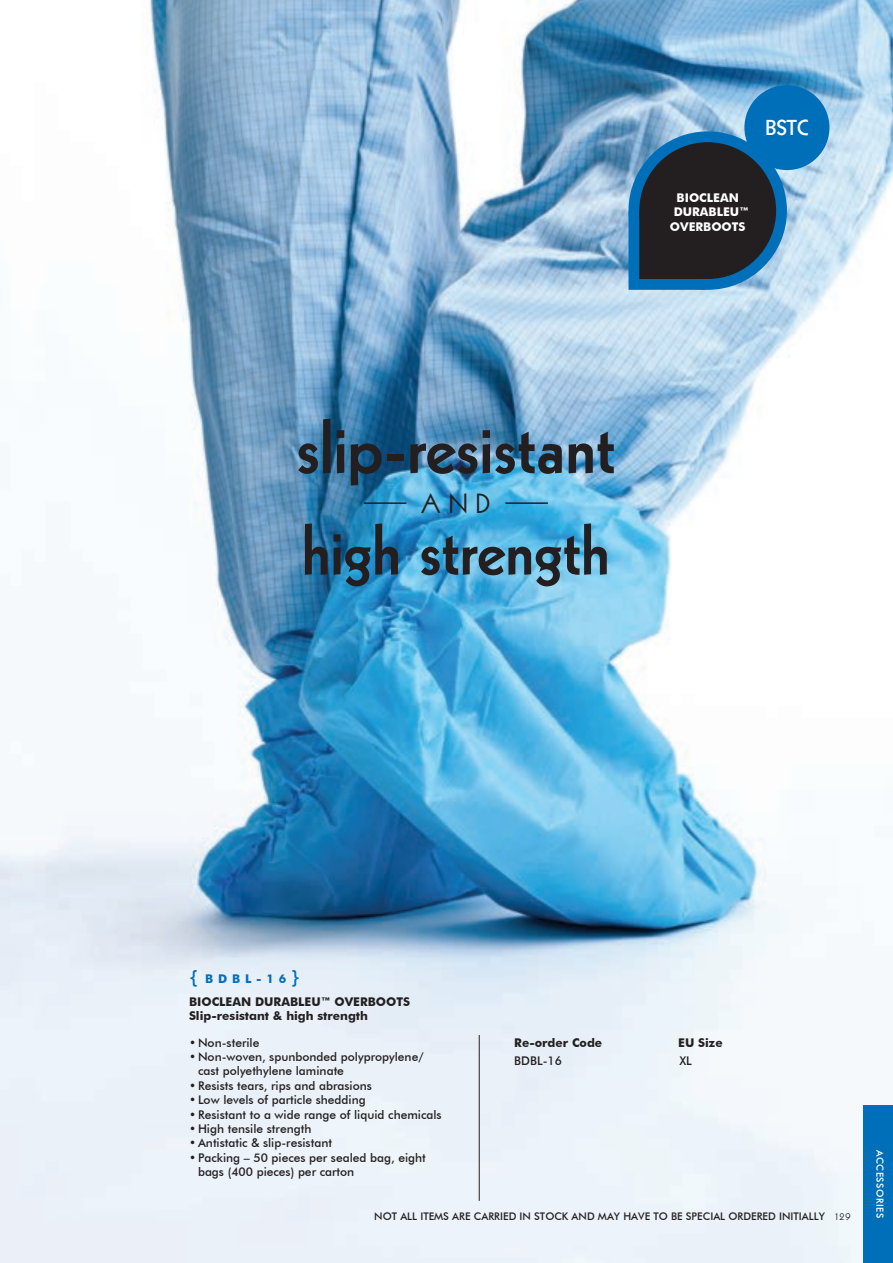
<style>
.page{position:relative;width:893px;height:1263px;background:#fff}
.page>*{position:absolute;margin:0;border:0;box-sizing:border-box;transform-origin:0 0}
.t1{font:800 75px "Kabel";color:#231f20}
.t2{font:800 70.5px "Kabel";color:#231f20}
.t3{font:27px "Kabel";color:#231f20}
.t4{font:800 21px "Kabel";color:#fff}
.Bulletted_List{font:500 12px/14.4px "Futura BT";color:#231f20}
.Bulletted_List-2{font:700 12px "Futura BT";color:#231f20}
.t5{font:700 12px/14.4px "Futura BT";color:#fff;text-align:center}
.t6{font:700 12px "Futura BT";letter-spacing:.4em;color:#006fba}
.t7{font:500 10.5px "Futura BT";color:#231f20}
.t8{font:10.5px "Kabel";color:#231f20}
.t9{font:500 9.75px "Futura BT";letter-spacing:.05em;color:#fff}
.s1{font-weight:500;font-size:18px}
</style>
<div class="page">
<img style="left:0;top:0;width:893px;height:1263px">
<hr style="left:479px;top:1035px;width:1px;height:166px;background:#231f20">
<div style="left:744px;top:85px;width:85px;height:85px;background:#006fba;border-radius:50%"></div>
<div style="left:628px;top:131px;width:159px;height:159px;background:#006fba;border-radius:50%"></div>
<div style="left:639px;top:142px;width:137px;height:137px;background:#231f20;border-radius:50%"></div>
<svg style="left:628px;top:211px;width:78px;height:79px"></svg>
<hr style="left:505px;top:502px;width:43px;height:2px;background:#231f20">
<hr style="left:364px;top:502px;width:42px;height:2px;background:#231f20">
<div style="left:863px;top:1105px;width:30px;height:158px;background:#006fba"></div>
<p class="t4" style="left:765px;top:116px;width:44px">BSTC</p>
<p class="t5" style="left:677px;top:190px;width:64px">BIOCLEAN</p>
<p class="t5" style="left:670px;top:205px;width:81px">DURABLEU™<br>OVERBOOTS</p>
<p class="t1" style="left:296px;top:403px;width:321px">slip-resistant</p>
<p class="t3" style="left:421px;top:488px;width:71px">AND</p>
<p class="t2" style="left:302px;top:509px;width:309px">high strength</p>
<p class="t6" style="left:189px;top:971px;width:113px"><span class="s1">{</span> BDBL-16<span class="s1">}</span></p>
<p class="Bulletted_List-2" style="left:189px;top:994px;width:223px">BIOCLEAN DURABLEU™ OVERBOOTS</p>
<p class="Bulletted_List-2" style="left:189px;top:1009px;width:180px">Slip-resistant &amp; high strength</p>
<p class="Bulletted_List" style="left:189px;top:1035px;width:72px">• Non-sterile</p>
<p class="Bulletted_List" style="left:198px;top:1049px;width:227px;text-indent:-9px">• Non-woven, spunbonded polypropylene/ cast polyethylene laminate</p>
<p class="Bulletted_List" style="left:189px;top:1078px;width:184px">• Resists tears, rips and abrasions</p>
<p class="Bulletted_List" style="left:189px;top:1092px;width:178px">• Low levels of particle shedding</p>
<p class="Bulletted_List" style="left:189px;top:1107px;width:254px">• Resistant to a wide range of liquid chemicals</p>
<p class="Bulletted_List" style="left:189px;top:1121px;width:124px">• High tensile strength</p>
<p class="Bulletted_List" style="left:189px;top:1136px;width:145px">• Antistatic &amp; slip-resistant</p>
<p class="Bulletted_List" style="left:198px;top:1150px;width:229px;text-indent:-9px">• Packing – 50 pieces per sealed bag, eight bags (400 pieces) per carton</p>
<p class="Bulletted_List-2" style="left:514px;top:1035px;width:89px">Re-order Code</p>
<p class="Bulletted_List-2" style="left:678px;top:1035px;width:46px">EU Size</p>
<p class="Bulletted_List" style="left:514px;top:1054px;width:49px">BDBL-16</p>
<p class="Bulletted_List" style="left:679px;top:1054px;width:14px">XL</p>
<p class="t7" style="left:374px;top:1210px;width:452px">NOT ALL ITEMS ARE CARRIED IN STOCK AND MAY HAVE TO BE SPECIAL ORDERED INITIALLY</p>
<p class="t8" style="left:835px;top:1210px;width:16px">129</p>
<p class="t9" style="left:886px;top:1150px;width:70px;rotate:90deg">ACCESSORIES</p>
</div>
